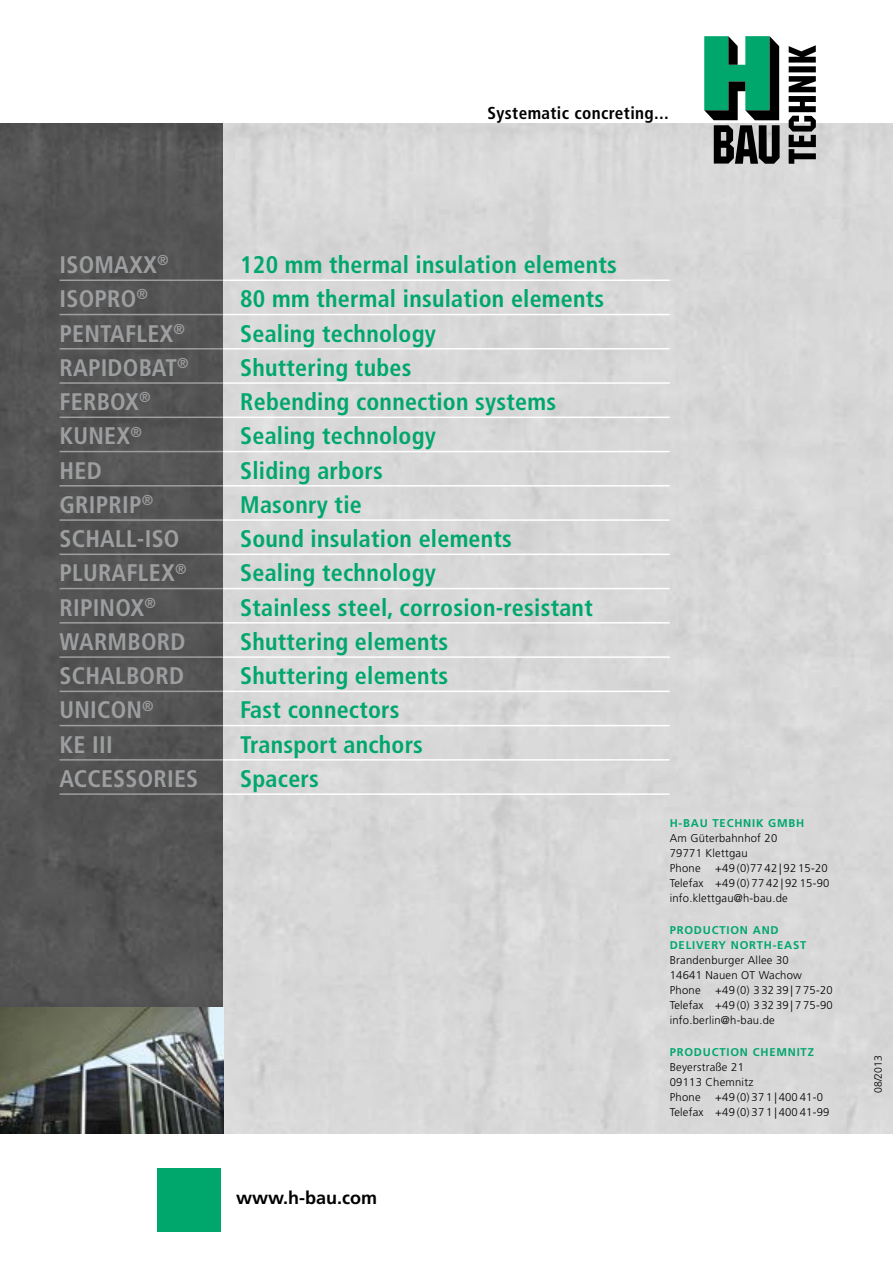
<style>
.page{position:relative;width:893px;height:1263px;background:#fff}
.page>*{position:absolute;margin:0;border:0;box-sizing:border-box;transform-origin:0 0}
.t1{font:700 condensed 24px/34.2px "Frutiger LT Std";letter-spacing:.01em;color:#00a76d}
.t2{font:700 condensed 24px/34.2px "Frutiger LT Std";letter-spacing:.01em;color:#9d9ea0}
.t3{font:700 18px "Frutiger LT Std";color:#000}
.t4{font:700 condensed 17.25px "Frutiger LT Std";letter-spacing:.02em;color:#000}
.t5{font:300 11.25px/15px "Frutiger LT Std";letter-spacing:.02em;color:#000}
.t6{font:700 11.25px/15px "Frutiger LT Std";letter-spacing:.07em;color:#00a76d}
.t7{font:300 10.5px "Frutiger LT Std";color:#000}
.s1{font-size:18px}
</style>
<div class="page">
<div style="left:157px;top:1168px;width:64px;height:64px;background:#00a76d"></div>
<img style="left:0;top:124px;width:893px;height:1009px">
<hr style="left:60px;top:279px;width:163px;height:2px;background:#9d9ea0">
<hr style="left:60px;top:314px;width:163px;height:1px;background:#9d9ea0">
<hr style="left:60px;top:348px;width:163px;height:2px;background:#9d9ea0">
<hr style="left:60px;top:382px;width:163px;height:2px;background:#9d9ea0">
<hr style="left:60px;top:417px;width:163px;height:1px;background:#9d9ea0">
<hr style="left:60px;top:451px;width:163px;height:1px;background:#9d9ea0">
<hr style="left:60px;top:485px;width:163px;height:2px;background:#9d9ea0">
<hr style="left:60px;top:519px;width:163px;height:2px;background:#9d9ea0">
<hr style="left:60px;top:554px;width:163px;height:1px;background:#9d9ea0">
<hr style="left:60px;top:588px;width:163px;height:1px;background:#9d9ea0">
<hr style="left:60px;top:622px;width:163px;height:2px;background:#9d9ea0">
<hr style="left:60px;top:656px;width:163px;height:2px;background:#9d9ea0">
<hr style="left:60px;top:691px;width:163px;height:1px;background:#9d9ea0">
<hr style="left:60px;top:725px;width:163px;height:1px;background:#9d9ea0">
<hr style="left:60px;top:759px;width:163px;height:2px;background:#9d9ea0">
<hr style="left:60px;top:793px;width:163px;height:2px;background:#9d9ea0">
<hr style="left:223px;top:279px;width:447px;height:2px;background:#fff">
<hr style="left:223px;top:314px;width:447px;height:1px;background:#fff">
<hr style="left:223px;top:348px;width:447px;height:2px;background:#fff">
<hr style="left:223px;top:382px;width:447px;height:2px;background:#fff">
<hr style="left:223px;top:417px;width:447px;height:1px;background:#fff">
<hr style="left:223px;top:451px;width:447px;height:1px;background:#fff">
<hr style="left:223px;top:485px;width:447px;height:2px;background:#fff">
<hr style="left:223px;top:519px;width:447px;height:2px;background:#fff">
<hr style="left:223px;top:554px;width:447px;height:1px;background:#fff">
<hr style="left:223px;top:588px;width:447px;height:1px;background:#fff">
<hr style="left:223px;top:622px;width:447px;height:2px;background:#fff">
<hr style="left:223px;top:656px;width:447px;height:2px;background:#fff">
<hr style="left:223px;top:691px;width:447px;height:1px;background:#fff">
<hr style="left:223px;top:725px;width:447px;height:1px;background:#fff">
<hr style="left:223px;top:759px;width:447px;height:2px;background:#fff">
<hr style="left:223px;top:793px;width:447px;height:2px;background:#fff">
<svg style="left:789px;top:76px;width:27px;height:88px"></svg>
<div style="left:789px;top:66px;width:27px;height:6px;background:#000"></div>
<svg style="left:789px;top:45px;width:27px;height:18px"></svg>
<svg style="left:704px;top:36px;width:76px;height:128px"></svg>
<svg style="left:0;top:1008px;width:223px;height:125px"></svg>
<p class="t4" style="left:488px;top:103px;width:183px">Systematic concreting<span class="s1">...</span></p>
<p class="t2" style="left:60px;top:248px;width:140px">ISOMAXX<sup>®<br></sup>ISOPRO<sup>®<br></sup>PENTAFLEX<sup>®<br></sup>RAPIDOBAT<sup>®<br></sup>FERBOX<sup>®<br></sup>KUNEX<sup>®<br></sup>HED<br>GRIPRIP<sup>®<br></sup>SCHALL-ISO<br>PLURAFLEX<sup>®<br></sup>RIPINOX<sup>®<br></sup>WARMBORD<br>SCHALBORD<br>UNICON<sup>®<br></sup>KE III<br>ACCESSORIES</p>
<p class="t1" style="left:240px;top:248px;width:378px">120 mm thermal insulation elements<br>80 mm thermal insulation elements<br>Sealing technology<br>Shuttering tubes<br>Rebending connection systems<br>Sealing technology<br>Sliding arbors<br>Masonry tie<br>Sound insulation elements<br>Sealing technology<br>Stainless steel, corrosion-resistant<br>Shuttering elements<br>Shuttering elements<br>Fast connectors<br>Transport anchors<br>Spacers</p>
<p class="t3" style="left:236px;top:1187px;width:143px">WWW.H-BAU.COM</p>
<p class="t6" style="left:670px;top:815px;width:127px">H-BAU TECHNIK GMBH</p>
<p class="t5" style="left:670px;top:830px;width:109px">Am Güterbahnhof 20<br>79771 Klettgau<br>Phone</p>
<p class="t5" style="left:670px;top:860px;width:161px;text-indent:45px">+49 (0)77 42 | 92 15-20<br>Telefax +49 (0) 77 42 | 92 15-90 info.klettgau@h-bau.de</p>
<p class="t6" style="left:670px;top:922px;width:116px">PRODUCTION AND<br>DE LIVERY NORTH-EAST</p>
<p class="t5" style="left:670px;top:952px;width:134px">Brandenburger Allee 30<br>14641 Nauen OT Wachow<br>Phone</p>
<p class="t5" style="left:670px;top:982px;width:165px;text-align:justify;text-indent:45px">+49 (0) 3 32 39 | 7 75-20<br>Telefax +49 (0) 3 32 39 | 7 75-90 info.berlin@h-bau.de</p>
<p class="t6" style="left:670px;top:1044px;width:146px">PRODUCTION CHEMNITZ</p>
<p class="t5" style="left:670px;top:1059px;width:85px">Beyerstraße 21<br>09113 Chemnitz<br>Phone</p>
<p class="t5" style="left:670px;top:1089px;width:161px;text-indent:45px">+49 (0) 37 1 | 400 41-0<br>Telefax +49 (0) 37 1 | 400 41-99</p>
<p class="t7" style="left:872px;top:1093px;width:39px;rotate:-90deg">08/2013</p>
</div>
